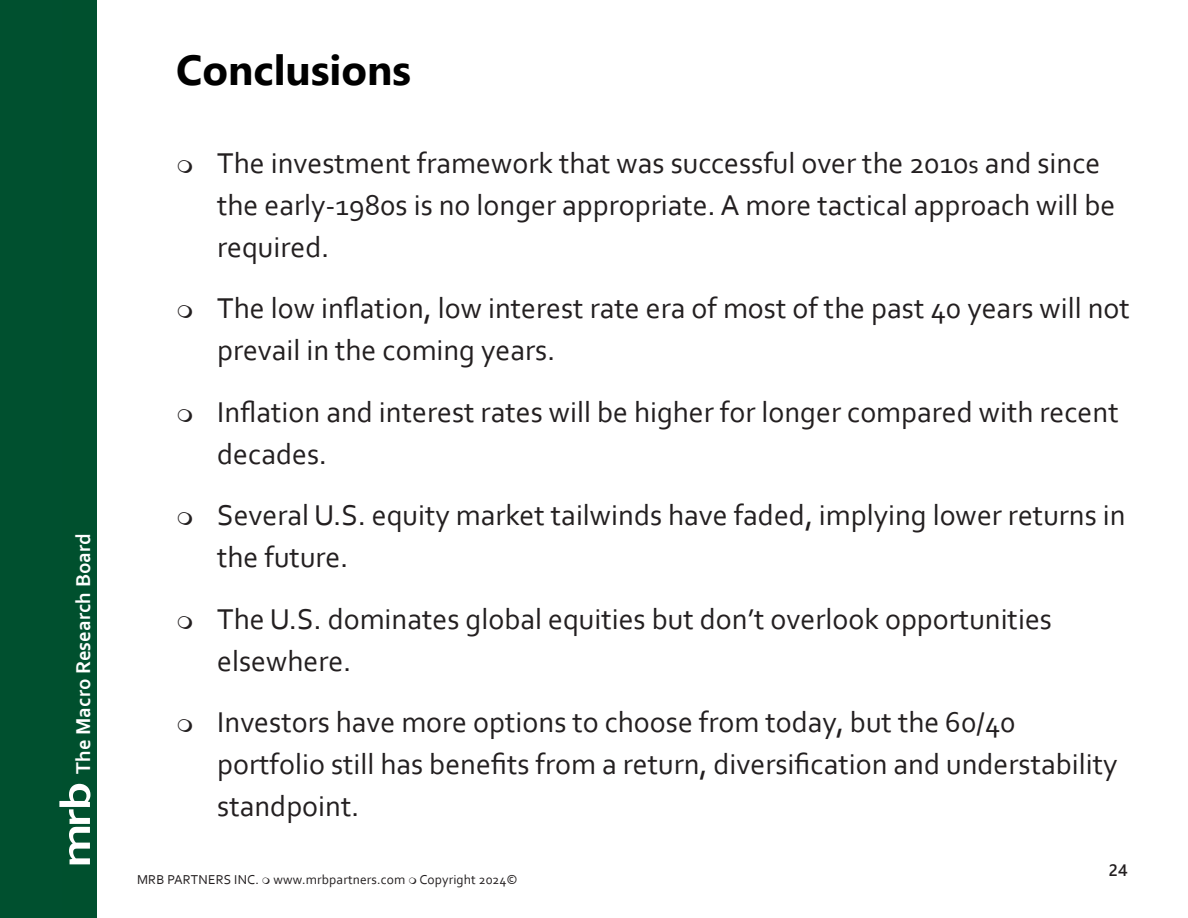
<style>
.page{position:relative;width:1188px;height:918px;background:#fff}
.page>*{position:absolute;margin:0;border:0;box-sizing:border-box;transform-origin:0 0}
.t1{font:700 43.2px "Corbel";color:#fff;scale:1.2 1}
.Paragraph_Style_1{font:700 42px "Segoe UI";color:#000}
.Bullet_Sep_CP{font:30px/42px "Corbel";color:#231f20}
.t2{font:700 21px "Corbel";color:#fff}
.t3{font:600 16.5px "Segoe UI";color:#231f20}
.t4{font:13.5px "Corbel";letter-spacing:.01em;color:#231f20}
.s1{font-size:43.2px}
.s2{font-size:25.5px}
</style>
<div class="page">
<div style="left:0;top:0;width:97px;height:918px;background:#00502f"></div>
<p class="t2" style="left:70px;top:811px;width:279px;rotate:-90deg"><span class="s1">b</span> The Macro Research Board</p>
<h1 class="t1" style="left:49px;top:868px;width:50px;rotate:-90deg">mr</h1>
<p class="Paragraph_Style_1" style="left:176px;top:31px;width:236px">Conclusions</p>
<p class="Bullet_Sep_CP" style="left:217px;top:141px;width:900px">The investment framework that was successful over the 2010<span class="s2">s</span> and since the early-1980s is no longer appropriate. A more tactical approach will be required.</p>
<p class="Bullet_Sep_CP" style="left:217px;top:287px;width:914px">The low inflation, low interest rate era of most of the past 40 years will not prevail in the coming years.</p>
<p class="Bullet_Sep_CP" style="left:217px;top:390px;width:903px">Inflation and interest rates will be higher for longer compared with recent decades.</p>
<p class="Bullet_Sep_CP" style="left:217px;top:494px;width:910px">Several U.S. equity market tailwinds have faded, implying lower returns in the future.</p>
<p class="Bullet_Sep_CP" style="left:217px;top:597px;width:836px">The U.S. dominates global equities but don’t overlook opportunities elsewhere.</p>
<p class="Bullet_Sep_CP" style="left:217px;top:700px;width:902px">Investors have more options to choose from today, but the 60/40 portfolio still has benefits from a return, diversification and understability standpoint.</p>
<p class="t4" style="left:137px;top:871px;width:382px">MRB PARTNERS INC. www.mrbpartners.com Copyright 2024©</p>
<p class="t3" style="left:1109px;top:855px;width:20px">24</p>
</div>
